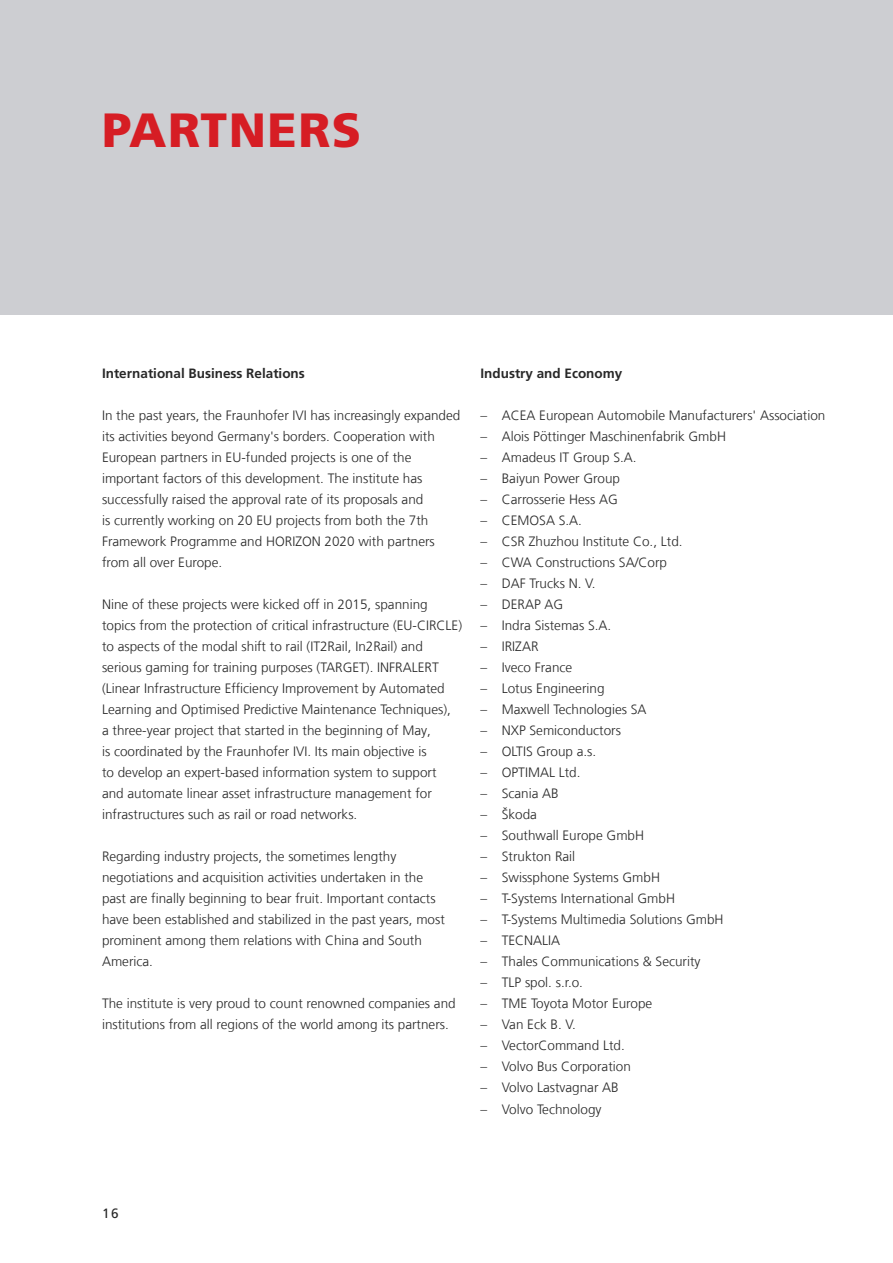
<style>
.page{position:relative;width:893px;height:1263px;background:#fff}
.page>*{position:absolute;margin:0;border:0;box-sizing:border-box;transform-origin:0 0}
.t1{font:900 48px "Frutiger LT Com";letter-spacing:.03em;color:#d61d24}
.t2{font:300 13.5px/21px "Frutiger LT Com";color:#282828}
.t3{font:700 13.5px "Frutiger LT Com";color:#282828}
.t4{font:13.5px "Frutiger LT Com";color:#282828}
</style>
<div class="page">
<div style="left:0;top:0;width:893px;height:315px;background:#cdced2"></div>
<h1 class="t1" style="left:102px;top:101px;width:261px">PARTNERS</h1>
<p class="t3" style="left:102px;top:365px;width:204px">International Business Relations</p>
<p class="t2" style="left:102px;top:405px;width:360px">In the past years, the Fraunhofer IVI has increasingly expanded its activities beyond Germany's borders. Cooperation with European partners in EU-funded projects is one of the important factors of this development. The institute has successfully raised the approval rate of its proposals and<br>is currently working on 20 EU projects from both the 7th Framework Programme and HORIZON 2020 with partners from all over Europe.</p>
<p class="t2" style="left:102px;top:594px;width:362px">Nine of these projects were kicked off in 2015, spanning topics from the protection of critical infrastructure (EU-CIRCLE) to aspects of the modal shift to rail (IT2Rail, In2Rail) and serious gaming for training purposes (TARGET). INFRALERT (Linear Infrastructure Efficiency Improvement by Automated Learning and Optimised Predictive Maintenance Techniques),<br>a three-year project that started in the beginning of May,<br>is coordinated by the Fraunhofer IVI. Its main objective is<br>to develop an expert-based information system to support<br>and automate linear asset infrastructure management for infrastructures such as rail or road networks.</p>
<p class="t2" style="left:102px;top:846px;width:344px">Regarding industry projects, the sometimes lengthy negotiations and acquisition activities undertaken in the past are finally beginning to bear fruit. Important contacts have been established and stabilized in the past years, most prominent among them relations with China and South America.</p>
<p class="t2" style="left:102px;top:993px;width:355px">The institute is very proud to count renowned companies and institutions from all regions of the world among its partners.</p>
<p class="t3" style="left:480px;top:366px;width:143px">Industry and Economy</p>
<p class="t2" style="left:480px;top:405px;width:346px">– ACEA European Automobile Manufacturers' Association</p>
<p class="t2" style="left:480px;top:426px;width:247px">– Alois Pöttinger Maschinenfabrik GmbH</p>
<p class="t2" style="left:480px;top:447px;width:158px">– Amadeus IT Group S.A.</p>
<p class="t2" style="left:480px;top:468px;width:141px">– Baiyun Power Group</p>
<p class="t2" style="left:480px;top:489px;width:139px">– Carrosserie Hess AG</p>
<p class="t2" style="left:480px;top:510px;width:103px">– CEMOSA S.A.</p>
<p class="t2" style="left:480px;top:531px;width:204px">– CSR Zhuzhou Institute Co., Ltd.</p>
<p class="t2" style="left:480px;top:552px;width:188px">– CWA Constructions SA/Corp</p>
<p class="t2" style="left:480px;top:573px;width:117px">– DAF Trucks N. V.</p>
<p class="t2" style="left:480px;top:594px;width:84px">– DERAP AG</p>
<p class="t2" style="left:480px;top:615px;width:132px">– Indra Sistemas S.A.</p>
<p class="t2" style="left:480px;top:636px;width:60px">– IRIZAR</p>
<p class="t2" style="left:480px;top:657px;width:93px">– Iveco France</p>
<p class="t2" style="left:480px;top:678px;width:126px">– Lotus Engineering</p>
<p class="t2" style="left:480px;top:699px;width:168px">– Maxwell Technologies SA</p>
<p class="t2" style="left:480px;top:720px;width:142px">– NXP Semiconductors</p>
<p class="t2" style="left:480px;top:741px;width:117px">– OLTIS Group a.s.</p>
<p class="t2" style="left:480px;top:762px;width:102px">– OPTIMAL Ltd.</p>
<p class="t2" style="left:480px;top:783px;width:80px">– Scania AB</p>
<p class="t2" style="left:480px;top:804px;width:58px">– Škoda</p>
<p class="t2" style="left:480px;top:825px;width:165px">– Southwall Europe GmbH</p>
<p class="t2" style="left:480px;top:846px;width:96px">– Strukton Rail</p>
<p class="t2" style="left:480px;top:867px;width:181px">– Swissphone Systems GmbH</p>
<p class="t2" style="left:480px;top:888px;width:196px">– T-Systems International GmbH</p>
<p class="t2" style="left:480px;top:909px;width:245px">– T-Systems Multimedia Solutions GmbH</p>
<p class="t2" style="left:480px;top:930px;width:81px">– TECNALIA</p>
<p class="t2" style="left:480px;top:951px;width:222px">– Thales Communications &amp; Security</p>
<p class="t2" style="left:480px;top:972px;width:104px">– TLP spol. s.r.o.</p>
<p class="t2" style="left:480px;top:993px;width:173px">– TME Toyota Motor Europe</p>
<p class="t2" style="left:480px;top:1014px;width:97px">– Van Eck B. V.</p>
<p class="t2" style="left:480px;top:1035px;width:146px">– VectorCommand Ltd.</p>
<p class="t2" style="left:480px;top:1056px;width:152px">– Volvo Bus Corporation</p>
<p class="t2" style="left:480px;top:1077px;width:140px">– Volvo Lastvagnar AB</p>
<p class="t2" style="left:480px;top:1098px;width:123px">– Volvo Technology</p>
<p class="t4" style="left:102px;top:1205px;width:18px">16</p>
</div>
